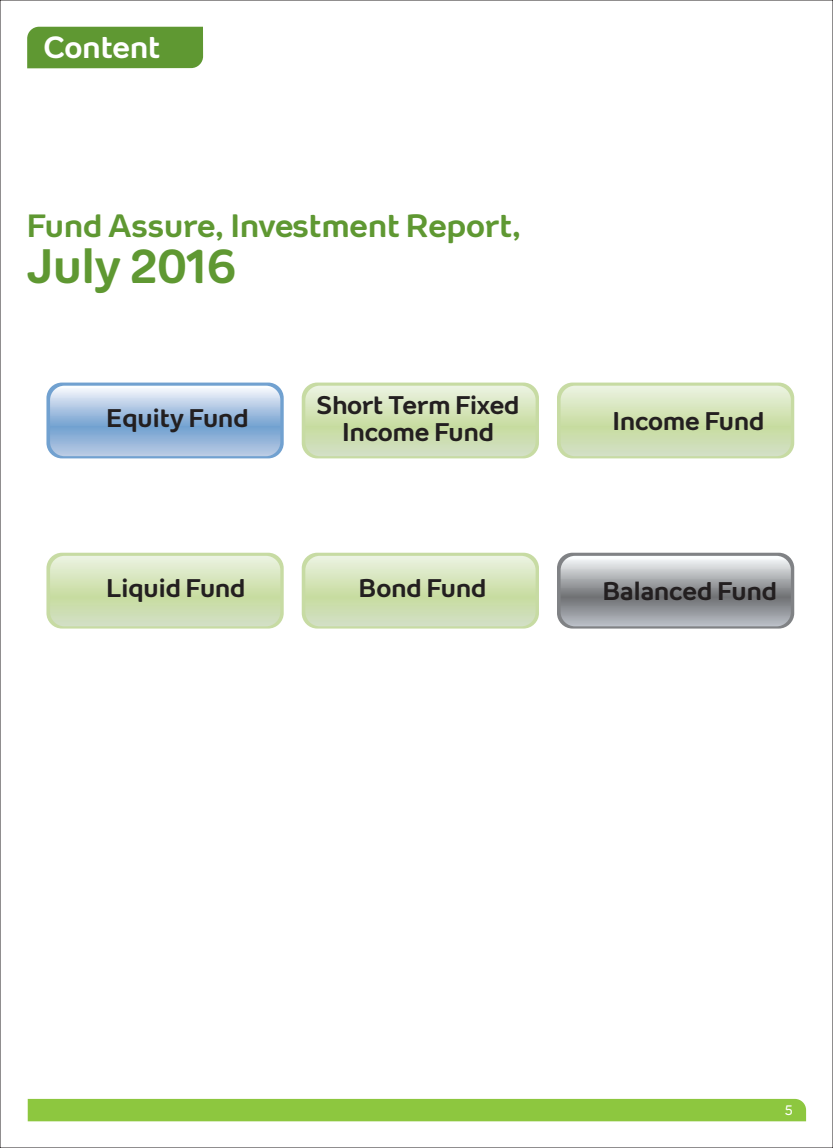
<style>
.page{position:relative;width:833px;height:1148px;background:#fff}
.page>*{position:absolute;margin:0;border:0;box-sizing:border-box;transform-origin:0 0}
.t1{font:700 47.25px "TATAAIA Print";color:#5f9832}
.t2{font:700 31.5px "TATAAIA Print";color:#5f9832}
.t3{font:700 30px "TATAAIA Print";color:#fff}
.t4{font:700 25px/26.6px "TATAAIA Print";color:#231f20;text-align:center}
.t5{font:13.75px "TATAAIA Print";color:#fff}
</style>
<div class="page">
<div style="left:27px;top:27px;width:176px;height:41px;background:#5f9832"></div>
<div style="left:28px;top:1098px;width:778px;height:23px;background:#8dc73f"></div>
<svg style="left:46px;top:382px;width:238px;height:76px;background:#85aed6"></svg>
<div style="left:46px;top:552px;width:238px;height:76px;background:#c7dba3;border-radius:15px"></div>
<div style="left:302px;top:382px;width:237px;height:76px;background:linear-gradient(to right,#c8dba6,#c9dba7);border-radius:15px"></div>
<div style="left:302px;top:552px;width:237px;height:76px;background:#c7dba3;border-radius:15px"></div>
<div style="left:557px;top:382px;width:237px;height:76px;background:linear-gradient(to right,#c8dba5,#c9dca8);border-radius:15px"></div>
<svg style="left:557px;top:552px;width:237px;height:76px;background:#919396"></svg>
<svg style="left:50px;top:386px;width:230px;height:70px;background:#a8c3e1"></svg>
<svg style="left:50px;top:556px;width:230px;height:70px"></svg>
<svg style="left:305px;top:386px;width:230px;height:70px;background:#d4e3ba"></svg>
<svg style="left:305px;top:556px;width:230px;height:70px"></svg>
<svg style="left:560px;top:386px;width:230px;height:70px;background:#d4e3ba"></svg>
<svg style="left:560px;top:556px;width:230px;height:70px;background:#a7a9ad"></svg>
<p class="t3" style="left:43px;top:36px;width:118px">Content</p>
<p class="t2" style="left:27px;top:213px;width:495px">Fund Assure, Investment Report,</p>
<h1 class="t1" style="left:27px;top:247px;width:210px">July 2016</h1>
<p class="t4" style="left:106px;top:408px;width:143px">Equity Fund</p>
<p class="t4" style="left:316px;top:394px;width:204px">Short Term Fixed<br>Income Fund</p>
<p class="t4" style="left:612px;top:410px;width:153px">Income Fund</p>
<p class="t4" style="left:106px;top:577px;width:140px">Liquid Fund</p>
<p class="t4" style="left:359px;top:577px;width:129px">Bond Fund</p>
<p class="t4" style="left:602px;top:580px;width:176px">Balanced Fund</p>
<p class="t5" style="left:784px;top:1104px;width:10px">5</p>
</div>
